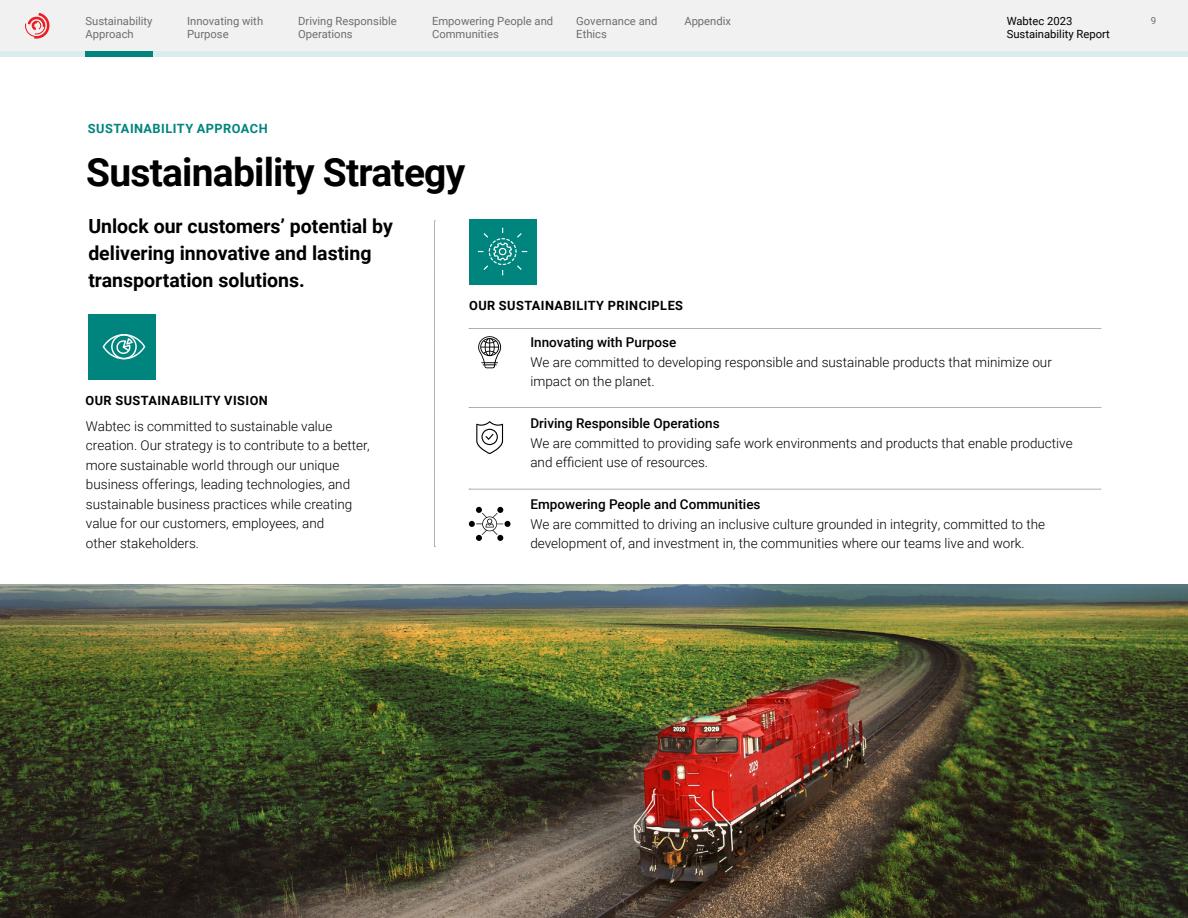
<style>
.page{position:relative;width:1188px;height:918px;background:#fff}
.page>*{position:absolute;margin:0;border:0;box-sizing:border-box;transform-origin:0 0}
.t1{font:700 39px "Roboto";letter-spacing:-.02em;color:#000}
.t2{font:700 19.5px/27px "Roboto";color:#000}
.t3{font:300 13.5px/19.5px "Roboto";color:#000}
.t4{font:500 13.5px "Roboto";color:#000}
.t5{font:700 12.75px "Roboto";letter-spacing:.035em;color:#000}
.t6{font:700 12.75px "Roboto";letter-spacing:.035em;color:#00847e}
.t7{font:11.25px/13.5px "Roboto";color:#6d6e71}
.t8{font:11.25px/13.5px "Roboto";color:#000}
.t9{font:9.75px "Roboto";color:#6d6e71}
</style>
<div class="page">
<div style="left:0;top:0;width:1188px;height:51px;background:#f1f1f2"></div>
<svg style="left:25px;top:13px;width:25px;height:26px"></svg>
<div style="left:0;top:51px;width:1188px;height:6px;background:#d9edec"></div>
<div style="left:86px;top:51px;width:67px;height:6px;background:#00847e"></div>
<img style="left:0;top:585px;width:1188px;height:333px">
<svg style="left:478px;top:336px;width:23px;height:32px"></svg>
<svg style="left:476px;top:421px;width:27px;height:33px"></svg>
<svg style="left:469px;top:507px;width:42px;height:34px"></svg>
<svg style="left:434px;top:221px;width:1px;height:326px"></svg>
<svg style="left:469px;top:407px;width:632px;height:1px"></svg>
<svg style="left:469px;top:328px;width:632px;height:1px"></svg>
<svg style="left:469px;top:489px;width:632px;height:1px"></svg>
<div style="left:88px;top:314px;width:68px;height:66px;background:#00847e"></div>
<svg style="left:103px;top:334px;width:42px;height:25px"></svg>
<div style="left:469px;top:219px;width:67px;height:66px;background:#00847e"></div>
<svg style="left:478px;top:228px;width:49px;height:47px"></svg>
<p class="t7" style="left:86px;top:14px;width:69px">Sustainability<br>Approach</p>
<p class="t7" style="left:187px;top:14px;width:78px">Innovating with<br>Purpose</p>
<p class="t7" style="left:298px;top:14px;width:100px">Driving Responsible<br>Operations</p>
<p class="t7" style="left:432px;top:14px;width:123px">Empowering People and<br>Communities</p>
<p class="t7" style="left:576px;top:14px;width:83px">Governance and<br>Ethics</p>
<p class="t7" style="left:684px;top:14px;width:48px">Appendix</p>
<p class="t8" style="left:1007px;top:13px;width:105px">Wabtec 2023<br>Sustainability Report</p>
<p class="t9" style="left:1151px;top:13px;width:7px">9</p>
<p class="t6" style="left:88px;top:119px;width:181px">SUSTAINABILITY APPROACH</p>
<h1 class="t1" style="left:86px;top:145px;width:381px">Sustainability Strategy</h1>
<h2 class="t2" style="left:88px;top:212px;width:306px">Unlock our customers’ potential by delivering innovative and lasting transportation solutions.</h2>
<p class="t5" style="left:86px;top:392px;width:184px">OUR SUSTAINABILITY VISION</p>
<p class="t3" style="left:86px;top:416px;width:285px">Wabtec is committed to sustainable value creation. Our strategy is to contribute to a better, more sustainable world through our unique business offerings, leading technologies, and sustainable business practices while creating value for our customers, employees, and<br>other stakeholders.</p>
<p class="t5" style="left:469px;top:297px;width:216px">OUR SUSTAINABILITY PRINCIPLES</p>
<p class="t4" style="left:530px;top:333px;width:147px">Innovating with Purpose</p>
<p class="t3" style="left:530px;top:352px;width:523px">We are committed to developing responsible and sustainable products that minimize our impact on the planet.</p>
<p class="t4" style="left:530px;top:414px;width:191px">Driving Responsible Operations</p>
<p class="t3" style="left:530px;top:433px;width:544px">We are committed to providing safe work environments and products that enable productive and efficient use of resources.</p>
<p class="t4" style="left:530px;top:495px;width:232px">Empowering People and Communities</p>
<p class="t3" style="left:530px;top:514px;width:516px">We are committed to driving an inclusive culture grounded in integrity, committed to the development of, and investment in, the communities where our teams live and work.</p>
</div>
